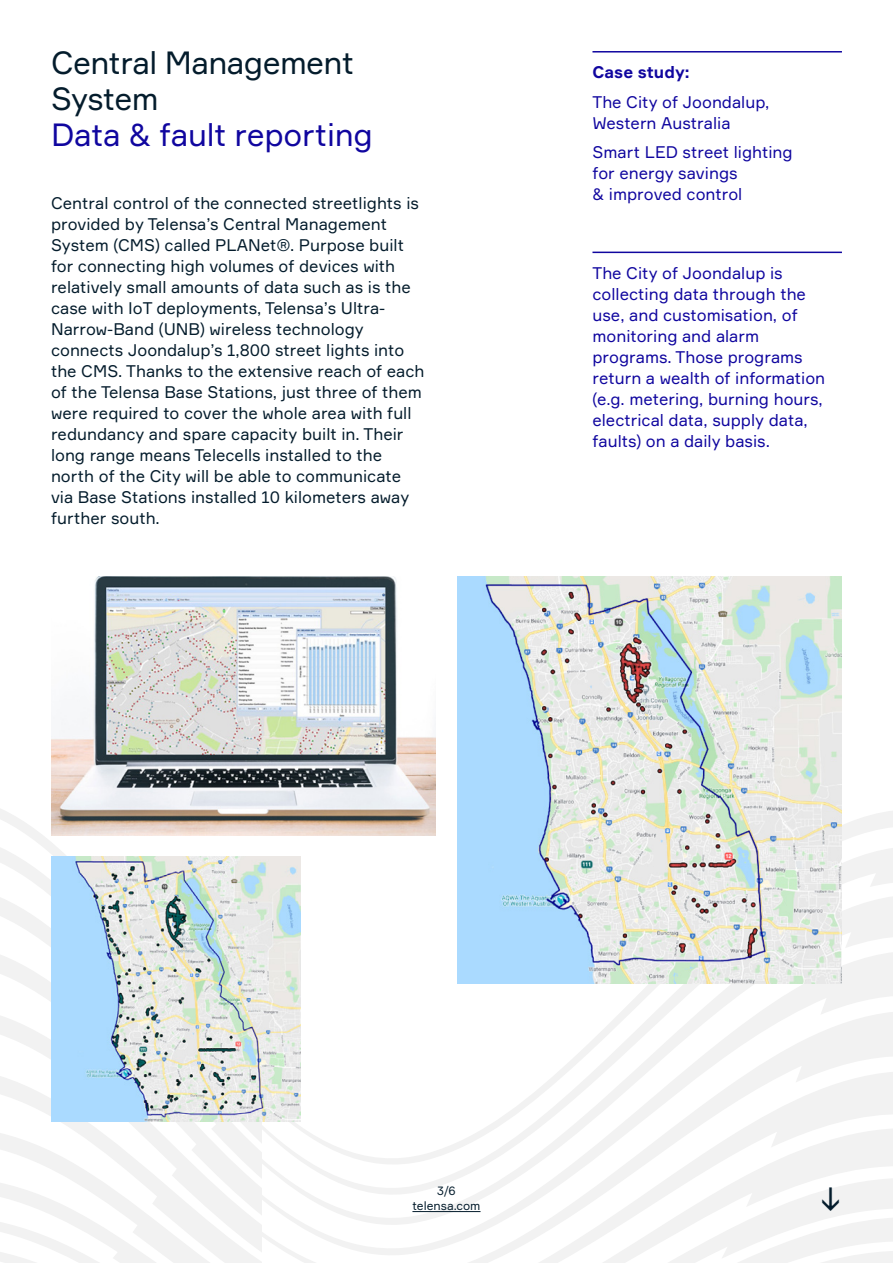
<style>
.page{position:relative;width:893px;height:1263px;background:#fff}
.page>*{position:absolute;margin:0;border:0;box-sizing:border-box;transform-origin:0 0}
.t1{font:33px "Formular";color:#041c2c}
.t2{font:31.5px/36px "Formular";letter-spacing:-.02em;color:#041c2c}
.t3{font:31.5px "Formular";letter-spacing:-.01em;color:#10069f}
.t4{font:16.5px/21px "Formular";color:#041c2c}
.t5{font:16.5px/21px "Formular";color:#10069f}
.t6{font:700 16.5px "Formular";color:#10069f}
.t7{font:12px/15px "Formular";color:#041c2c;text-align:center}
</style>
<div class="page">
<svg style="left:0;top:828px;width:893px;height:113px"></svg>
<svg style="left:0;top:941px;width:893px;height:64px"></svg>
<svg style="left:0;top:1005px;width:893px;height:15px"></svg>
<svg style="left:0;top:1020px;width:893px;height:95px"></svg>
<svg style="left:0;top:1115px;width:893px;height:52px"></svg>
<svg style="left:0;top:1167px;width:893px;height:39px"></svg>
<svg style="left:0;top:1206px;width:893px;height:30px"></svg>
<svg style="left:0;top:1236px;width:893px;height:27px"></svg>
<hr style="left:592px;top:51px;width:250px;height:2px;background:#10069f">
<hr style="left:592px;top:252px;width:250px;height:1px;background:#10069f">
<hr style="left:412px;top:1211px;width:68px;height:1px;background:#041c2c">
<img style="left:51px;top:576px;width:385px;height:259px">
<img style="left:457px;top:576px;width:385px;height:408px">
<img style="left:51px;top:857px;width:249px;height:264px">
<h2 class="t2" style="left:51px;top:44px;width:305px">Central Management<br>System</h2>
<h2 class="t3" style="left:51px;top:115px;width:323px">Data &amp; fault reporting</h2>
<p class="t4" style="left:51px;top:193px;width:375px">Central control of the connected streetlights is provided by Telensa’s Central Management System (CMS) called PLANet®. Purpose built for connecting high volumes of devices with relatively small amounts of data such as is the case with IoT deployments, Telensa’s Ultra-Narrow-Band (UNB) wireless technology connects Joondalup’s 1,800 street lights into the CMS. Thanks to the extensive reach of each of the Telensa Base Stations, just three of them were required to cover the whole area with full redundancy and spare capacity built in. Their long range means Telecells installed to the north of the City will be able to communicate via Base Stations installed 10 kilometers away further south.</p>
<p class="t6" style="left:592px;top:62px;width:99px">Case study:</p>
<p class="t5" style="left:592px;top:91px;width:178px">The City of Joondalup,<br>Western Australia</p>
<p class="t5" style="left:592px;top:141px;width:202px">Smart LED street lighting for energy savings<br>&amp; improved control</p>
<p class="t5" style="left:592px;top:262px;width:234px">The City of Joondalup is collecting data through the use, and customisation, of monitoring and alarm programs. Those programs return a wealth of information (e.g. metering, burning hours, electrical data, supply data, faults) on a daily basis.</p>
<p class="t7" style="left:412px;top:1183px;width:70px">3/6 telensa.com</p>
<h1 class="t1" style="left:820px;top:1179px;width:24px">↓</h1>
</div>
